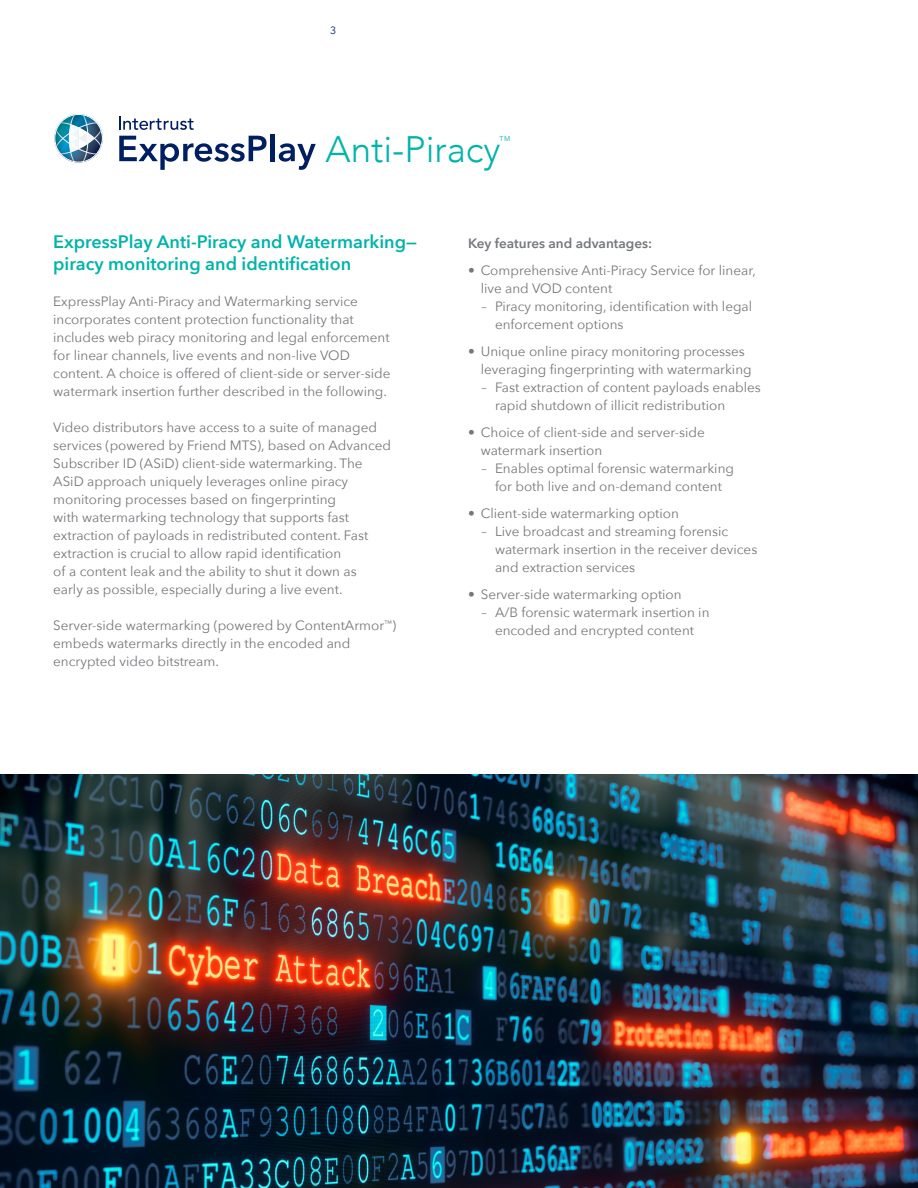
<style>
.page{position:relative;width:918px;height:1188px;background:#fff}
.page>*{position:absolute;margin:0;border:0;box-sizing:border-box;transform-origin:0 0}
.t1{font:300 36.75px "Avenir";color:#00b4aa}
.Paragraph{font:600 18px/22.5px "Avenir Next";color:#00b4aa}
.Paragraph-2{font:13.5px/18px "Avenir Next";color:#74777b}
.Paragraph-3{font:600 13.5px "Avenir Next";color:#74777b}
.t2{font:10.5px "Avenir Next";color:#001e62}
.t3{font:6.9px "Avenir";color:#00b4aa}
</style>
<div class="page">
<img style="left:0;top:774px;width:918px;height:414px">
<svg style="left:119px;top:117px;width:75px;height:13px"></svg>
<svg style="left:119px;top:136px;width:148px;height:34px"></svg>
<div style="left:270px;top:134px;width:5px;height:27px;background:#001e62"></div>
<svg style="left:279px;top:143px;width:37px;height:27px"></svg>
<svg style="left:55px;top:114px;width:47px;height:48px"></svg>
<svg style="left:55px;top:114px;width:47px;height:48px"></svg>
<div style="left:55px;top:114px;width:47px;height:48px;border:1px solid #fff;border-radius:50%"></div>
<p class="t2" style="left:330px;top:22px;width:8px">3</p>
<p class="t1" style="left:326px;top:127px;width:177px">Anti-Piracy</p>
<p class="t3" style="left:499px;top:134px;width:12px">TM</p>
<p class="Paragraph" style="left:53px;top:230px;width:365px">ExpressPlay Anti-Piracy and Watermarking— piracy monitoring and identification</p>
<p class="Paragraph-2" style="left:53px;top:292px;width:339px">ExpressPlay Anti-Piracy and Watermarking service incorporates content protection functionality that includes web piracy monitoring and legal enforcement for linear channels, live events and non-live VOD content. A choice is offered of client-side or server-side watermark insertion further described in the following.</p>
<p class="Paragraph-2" style="left:53px;top:418px;width:339px">Video distributors have access to a suite of managed services (powered by Friend MTS), based on Advanced Subscriber ID (ASiD) client-side watermarking. The ASiD approach uniquely leverages online piracy monitoring processes based on fingerprinting<br>with watermarking technology that supports fast extraction of payloads in redistributed content. Fast extraction is crucial to allow rapid identification<br>of a content leak and the ability to shut it down as<br>early as possible, especially during a live event.</p>
<p class="Paragraph-2" style="left:53px;top:616px;width:345px">Server-side watermarking (powered by ContentArmor<sup>™</sup>) embeds watermarks directly in the encoded and encrypted video bitstream.</p>
<p class="Paragraph-3" style="left:468px;top:231px;width:186px">Key features and advantages:</p>
<p class="Paragraph-2" style="left:481px;top:260px;width:277px;text-indent:-13px">• Comprehensive Anti-Piracy Service for linear, live and VOD content</p>
<p class="Paragraph-2" style="left:495px;top:296px;width:259px;text-indent:-14px">– Piracy monitoring, identification with legal enforcement options</p>
<p class="Paragraph-2" style="left:481px;top:341px;width:272px;text-indent:-13px">• Unique online piracy monitoring processes leveraging fingerprinting with watermarking</p>
<p class="Paragraph-2" style="left:495px;top:377px;width:267px;text-indent:-14px">– Fast extraction of content payloads enables rapid shutdown of illicit redistribution</p>
<p class="Paragraph-2" style="left:481px;top:422px;width:226px;text-indent:-13px">• Choice of client-side and server-side watermark insertion</p>
<p class="Paragraph-2" style="left:482px;top:458px;width:254px;text-align:center">– Enables optimal forensic watermarking for both live and on-demand content</p>
<p class="Paragraph-2" style="left:468px;top:503px;width:213px">• Client-side watermarking option</p>
<p class="Paragraph-2" style="left:495px;top:521px;width:264px;text-indent:-14px">– Live broadcast and streaming forensic watermark insertion in the receiver devices and extraction services</p>
<p class="Paragraph-2" style="left:468px;top:584px;width:215px">• Server-side watermarking option</p>
<p class="Paragraph-2" style="left:482px;top:602px;width:230px;text-align:center">– A/B forensic watermark insertion in encoded and encrypted content</p>
</div>
